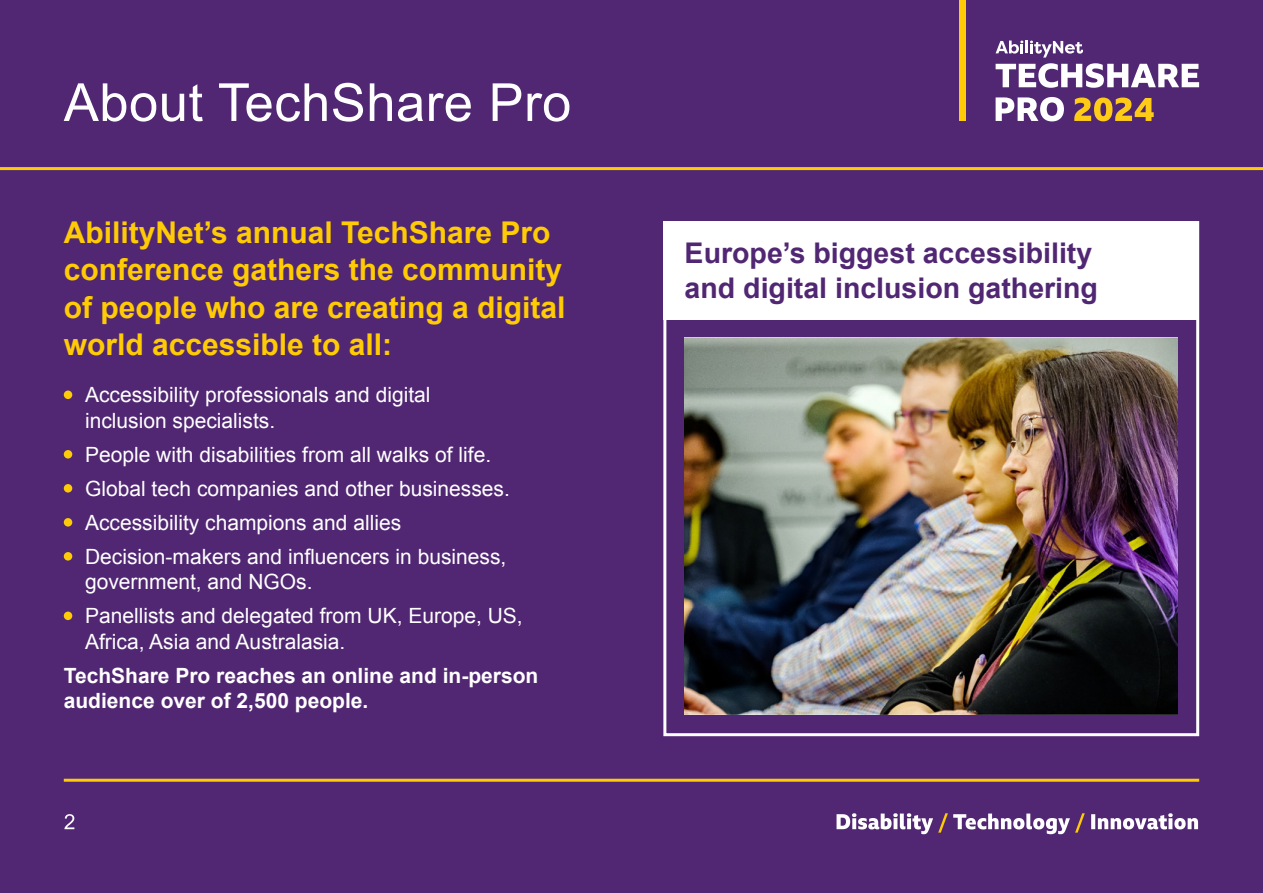
<style>
.page{position:relative;width:1263px;height:893px;background:#fff}
.page>*{position:absolute;margin:0;border:0;box-sizing:border-box;transform-origin:0 0}
.t1{font:52.5px "Arial";letter-spacing:.01em;color:#fff}
.t2{font:700 30px/37.5px "Arial";color:#fecb04}
.t3{font:700 28.5px/34.5px "Arial";color:#512773}
.t4{font:21px/34px "Arial";color:#fff}
.t5{font:700 21px/25.5px "Arial";color:#fff}
</style>
<div class="page">
<div style="left:0;top:170px;width:1263px;height:723px;background:#512773"></div>
<div style="left:0;top:0;width:1263px;height:170px;background:#512773"></div>
<svg style="left:995px;top:41px;width:204px;height:47px"></svg>
<svg style="left:995px;top:97px;width:69px;height:24px"></svg>
<svg style="left:1074px;top:98px;width:80px;height:23px"></svg>
<div style="left:959px;top:0;width:6px;height:121px;background:#fecb04"></div>
<hr style="left:64px;top:779px;width:1135px;height:3px;background:#fecb04">
<hr style="left:0;top:167px;width:1263px;height:3px;background:#fecb04">
<div style="left:663px;top:221px;width:536px;height:515px;background:#512773;border:3px solid #fff"></div>
<div style="left:663px;top:221px;width:536px;height:98px;background:#fff"></div>
<img style="left:685px;top:338px;width:493px;height:377px">
<div style="left:64px;top:391px;width:8px;height:8px;background:#fecb04;border-radius:50%"></div>
<div style="left:64px;top:450px;width:8px;height:9px;background:#fecb04;border-radius:50%"></div>
<div style="left:64px;top:484px;width:8px;height:9px;background:#fecb04;border-radius:50%"></div>
<div style="left:64px;top:518px;width:8px;height:9px;background:#fecb04;border-radius:50%"></div>
<div style="left:64px;top:552px;width:8px;height:9px;background:#fecb04;border-radius:50%"></div>
<div style="left:64px;top:612px;width:8px;height:8px;background:#fecb04;border-radius:50%"></div>
<svg style="left:64px;top:814px;width:10px;height:15px"></svg>
<svg style="left:1091px;top:813px;width:107px;height:16px"></svg>
<svg style="left:836px;top:813px;width:249px;height:21px"></svg>
<h1 class="t1" style="left:64px;top:68px;width:509px">About TechShare Pro</h1>
<h2 class="t2" style="left:64px;top:215px;width:503px">AbilityNet’s annual TechShare Pro conference gathers the community of people who are creating a digital world accessible to all:</h2>
<p class="t4" style="left:85px;top:382px;width:347px;line-height:25.5px">Accessibility professionals and digital inclusion specialists.</p>
<p class="t4" style="left:85px;top:438px;width:426px">People with disabilities from all walks of life.<br>Global tech companies and other businesses.<br>Accessibility champions and allies Decision-makers and influencers in business,</p>
<p class="t4" style="left:85px;top:565px;width:439px">government, and NGOs.<br>Panellists and delegated from UK, Europe, US,</p>
<p class="t4" style="left:85px;top:625px;width:262px">Africa, Asia and Australasia.</p>
<p class="t5" style="left:64px;top:663px;width:476px">TechShare Pro reaches an online and in-person audience over of 2,500 people.</p>
<h3 class="t3" style="left:685px;top:237px;width:415px">Europe’s biggest accessibility and digital inclusion gathering</h3>
</div>
